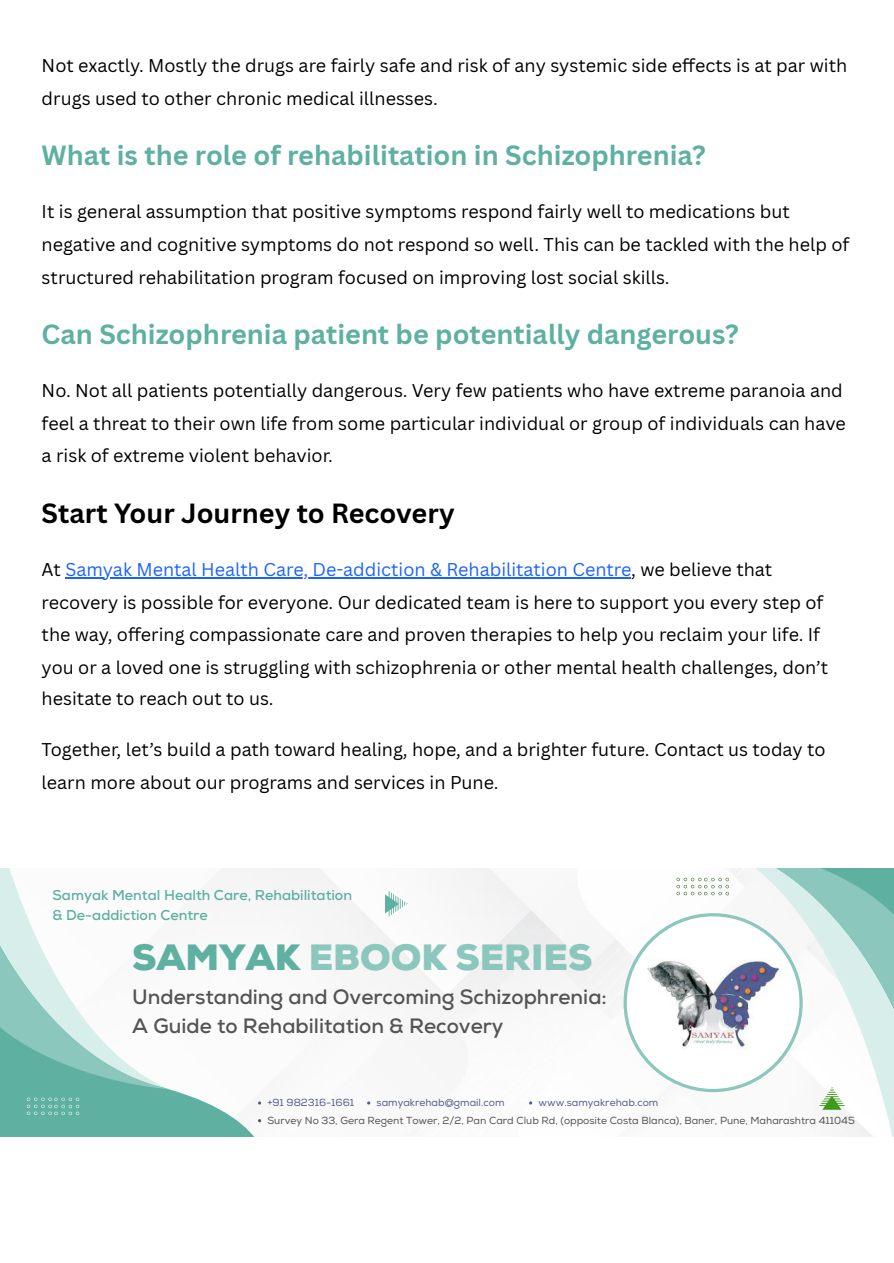
<style>
.page{position:relative;width:894px;height:1263px;background:#fff}
.page>*{position:absolute;margin:0;border:0;box-sizing:border-box;transform-origin:0 0}
.t1{font:900 36.45px "Nexa";color:#8bc7bc}
.t2{font:700 27px "Canva Sans";color:#5eb0a1}
.t3{font:700 27px "Canva Sans";color:#000}
.t4{font:700 20.7px/29.1px "Nexa";color:#545454}
.t5{font:18px/32.7px "Canva Sans";color:#000}
.t6{font:700 14.25px/19.6px "Nexa";color:#5eb0a1}
.t7{font:10.2px "Nexa";color:#545454}
.t8{font:10.2px "Nexa";color:#575c8d}
.s1{color:#1a62ff}
.s2{color:#5eb0a1}
</style>
<div class="page">
<hr style="left:65px;top:577px;width:566px;height:1px;background:#1a62ff">
<svg style="left:0;top:921px;width:260px;height:215px"></svg>
<svg style="left:712px;top:1109px;width:181px;height:27px"></svg>
<svg style="left:0;top:868px;width:169px;height:247px"></svg>
<svg style="left:621px;top:868px;width:272px;height:241px"></svg>
<svg style="left:385px;top:891px;width:22px;height:26px"></svg>
<p class="t5" style="left:42px;top:49px;width:806px">Not exactly. Mostly the drugs are fairly safe and risk of any systemic side effects is at par with drugs used to other chronic medical illnesses.</p>
<h2 class="t2" style="left:42px;top:139px;width:665px">What is the role of rehabilitation in Schizophrenia?</h2>
<p class="t5" style="left:42px;top:195px;width:809px">It is general assumption that positive symptoms respond fairly well to medications but negative and cognitive symptoms do not respond so well. This can be tackled with the help of structured rehabilitation program focused on improving lost social skills.</p>
<h2 class="t2" style="left:42px;top:318px;width:698px">Can Schizophrenia patient be potentially dangerous?</h2>
<p class="t5" style="left:42px;top:374px;width:805px">No. Not all patients potentially dangerous. Very few patients who have extreme paranoia and feel a threat to their own life from some particular individual or group of individuals can have a risk of extreme violent behavior.</p>
<h2 class="t3" style="left:42px;top:497px;width:414px">Start Your Journey to Recovery</h2>
<p class="t5" style="left:42px;top:553px;width:788px">At <span class="s1">Samyak Mental Health Care, De-addiction &amp; Rehabilitation Centre</span>, we believe that recovery is possible for everyone. Our dedicated team is here to support you every step of the way, offering compassionate care and proven therapies to help you reclaim your life. If you or a loved one is struggling with schizophrenia or other mental health challenges, don’t hesitate to reach out to us.</p>
<p class="t5" style="left:42px;top:733px;width:785px">Together, let’s build a path toward healing, hope, and a brighter future. Contact us today to learn more about our programs and services in Pune.</p>
<p class="t6" style="left:53px;top:885px;width:301px">Samyak Mental Health Care, Rehabilitation &amp; De-addiction Centre</p>
<h1 class="t1" style="left:132px;top:933px;width:461px"><span class="s2">SAMYAK</span> EBOOK SERIES</h1>
<p class="t4" style="left:132px;top:982px;width:476px">Understanding and Overcoming Schizophrenia:<br>A Guide to Rehabilitation &amp; Recovery</p>
<p class="t8" style="left:267px;top:1097px;width:88px">+91 982316-1661</p>
<p class="t8" style="left:376px;top:1097px;width:129px">samyakrehab@gmail.com</p>
<p class="t8" style="left:538px;top:1097px;width:121px">www.samyakrehab.com</p>
<p class="t7" style="left:267px;top:1114px;width:588px">Survey No 33, Gera Regent Tower, 2/2, Pan Card Club Rd, (opposite Costa Blanca), Baner, Pune, Maharashtra 411045</p>
</div>
